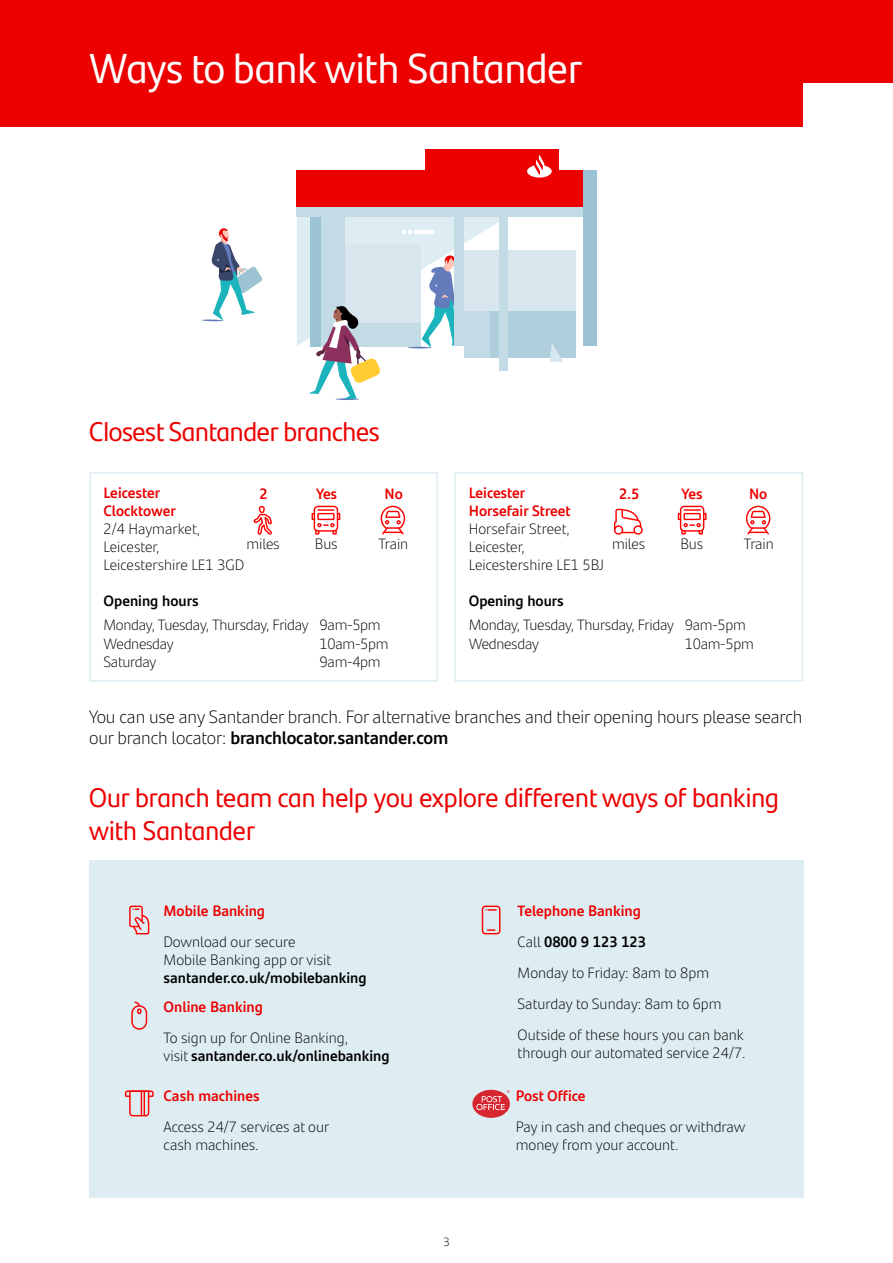
<style>
.page{position:relative;width:893px;height:1263px;background:#fff}
.page>*{position:absolute;margin:0;border:0;box-sizing:border-box;transform-origin:0 0}
.t1{font:42px "Santander Headline";color:#fff}
.t2{font:27px/32.4px "Santander Headline";color:#ec0000}
.t3{font:300 18px/21.6px "Santander Text";letter-spacing:-.01em;color:#000}
.t4{font:300 15px/18px "Santander Text";color:#000}
.t5{font:700 15px/18px "Santander Text";color:#ec0000}
.t6{font:300 15px/19.5px "Santander Text";letter-spacing:-.02em;color:#000}
.t7{font:700 15px "Santander Text";color:#000}
.t8{font:300 12px "Santander Text";color:#000}
.s1{font-weight:700}
.s2{font-weight:700;color:#ec0000}
</style>
<div class="page">
<div style="left:583px;top:171px;width:14px;height:175px;background:#9bc3d3"></div>
<svg style="left:297px;top:216px;width:286px;height:130px;fill:#deedf2"></svg>
<div style="left:297px;top:207px;width:286px;height:9px;background:#c3dbe4"></div>
<div style="left:297px;top:171px;width:286px;height:36px;background:#ec0000"></div>
<div style="left:425px;top:149px;width:133px;height:36px;background:#ec0000"></div>
<svg style="left:402px;top:231px;width:9px;height:3px"></svg>
<hr style="left:414px;top:231px;width:19px;height:3px;background:#fff">
<hr style="left:202px;top:319px;width:21px;height:2px;background:#647cbb;border-radius:50%">
<svg style="left:211px;top:228px;width:52px;height:93px"></svg>
<div style="left:464px;top:250px;width:111px;height:98px;background:#d7e7ed"></div>
<div style="left:464px;top:311px;width:111px;height:47px;background:#c3dbe4"></div>
<div style="left:490px;top:311px;width:85px;height:47px;background:#afcfdc"></div>
<svg style="left:431px;top:153px;width:128px;height:96px"></svg>
<div style="left:345px;top:243px;width:76px;height:103px;background:#d7e7ed"></div>
<div style="left:345px;top:323px;width:76px;height:23px;background:#c3dbe4"></div>
<div style="left:454px;top:216px;width:10px;height:130px;background:#c3dbe4"></div>
<div style="left:321px;top:216px;width:24px;height:130px;background:#c3dbe4"></div>
<div style="left:310px;top:216px;width:11px;height:130px;background:#9bc3d3"></div>
<div style="left:499px;top:215px;width:9px;height:155px;background:#c3dbe4"></div>
<svg style="left:550px;top:343px;width:13px;height:19px"></svg>
<svg style="left:408px;top:255px;width:46px;height:93px"></svg>
<hr style="left:336px;top:398px;width:23px;height:2px;background:#647cbb;border-radius:50%">
<svg style="left:308px;top:219px;width:73px;height:180px"></svg>
<div style="left:0;top:0;width:893px;height:126px;background:#ec0000"></div>
<div style="left:804px;top:84px;width:89px;height:55px;background:#fff"></div>
<div style="left:89px;top:860px;width:715px;height:337px;background:#deedf2"></div>
<svg style="left:129px;top:905px;width:21px;height:30px"></svg>
<svg style="left:488px;top:929px;width:7px;height:2px"></svg>
<svg style="left:485px;top:909px;width:11px;height:2px"></svg>
<div style="left:482px;top:905px;width:18px;height:29px;border:1px solid #f00;border-radius:3px"></div>
<svg style="left:131px;top:1001px;width:16px;height:29px"></svg>
<svg style="left:124px;top:1090px;width:30px;height:27px"></svg>
<svg style="left:472px;top:1090px;width:38px;height:28px"></svg>
<div style="left:89px;top:472px;width:349px;height:209px;border:2px solid #deedf2"></div>
<svg style="left:253px;top:505px;width:19px;height:30px"></svg>
<svg style="left:312px;top:506px;width:28px;height:29px"></svg>
<svg style="left:381px;top:506px;width:24px;height:29px"></svg>
<div style="left:454px;top:472px;width:349px;height:209px;border:2px solid #deedf2"></div>
<svg style="left:613px;top:508px;width:29px;height:25px"></svg>
<div style="left:633px;top:525px;width:10px;height:10px;border:1px solid #f00;border-radius:50%"></div>
<div style="left:614px;top:525px;width:9px;height:10px;border:1px solid #f00;border-radius:50%"></div>
<svg style="left:678px;top:506px;width:29px;height:29px"></svg>
<svg style="left:746px;top:506px;width:24px;height:29px"></svg>
<h1 class="t1" style="left:89px;top:36px;width:494px">Ways to bank with Santander</h1>
<h2 class="t2" style="left:89px;top:414px;width:292px">Closest Santander branches</h2>
<p class="t5" style="left:104px;top:482px;width:74px">Leicester<br>Clocktower</p>
<p class="t4" style="left:104px;top:519px;width:142px">2/4 Haymarket,<br>Leicester,<br>Leicestershire LE1 3GD</p>
<p class="t7" style="left:104px;top:589px;width:97px">Opening hours</p>
<p class="t6" style="left:104px;top:614px;width:279px">Monday, Tuesday, Thursday, Friday 9am-5pm<br>Wednesday</p>
<p class="t5" style="left:259px;top:483px;width:10px">2</p>
<p class="t5" style="left:316px;top:483px;width:23px">Yes</p>
<p class="t5" style="left:385px;top:483px;width:20px">No</p>
<p class="t5" style="left:469px;top:482px;width:104px">Leicester<br>Horsefair Street</p>
<p class="t4" style="left:469px;top:519px;width:137px">Horsefair Street,<br>Leicester,<br>Leicestershire LE1 5BJ</p>
<p class="t7" style="left:469px;top:589px;width:97px">Opening hours</p>
<p class="t6" style="left:469px;top:614px;width:279px">Monday, Tuesday, Thursday, Friday 9am-5pm<br>Wednesday</p>
<p class="t5" style="left:619px;top:483px;width:22px">2.5</p>
<p class="t5" style="left:682px;top:483px;width:23px">Yes</p>
<p class="t5" style="left:749px;top:483px;width:20px">No</p>
<p class="t4" style="left:247px;top:534px;width:35px">miles</p>
<p class="t4" style="left:315px;top:534px;width:24px">Bus</p>
<p class="t4" style="left:378px;top:534px;width:31px">Train</p>
<p class="t4" style="left:612px;top:534px;width:35px">miles</p>
<p class="t4" style="left:680px;top:534px;width:24px">Bus</p>
<p class="t4" style="left:744px;top:534px;width:31px">Train</p>
<p class="t4" style="left:320px;top:634px;width:71px">10am-5pm</p>
<p class="t4" style="left:685px;top:634px;width:71px">10am-5pm</p>
<p class="t6" style="left:104px;top:652px;width:54px">Saturday</p>
<p class="t4" style="left:320px;top:652px;width:63px">9am-4pm</p>
<p class="t3" style="left:89px;top:705px;width:715px">You can use any Santander branch. For alternative branches and their opening hours please search our branch locator: <span class="s1">branchlocator.santander.com</span></p>
<h2 class="t2" style="left:89px;top:780px;width:691px">Our branch team can help you explore different ways of banking with Santander</h2>
<p class="t5" style="left:164px;top:901px;width:103px">Mobile Banking</p>
<p class="t4" style="left:164px;top:932px;width:169px">Download our secure<br>Mobile Banking app or visit</p>
<p class="t7" style="left:164px;top:966px;width:205px">santander.co.uk/mobilebanking</p>
<p class="t5" style="left:164px;top:997px;width:101px">Online Banking</p>
<p class="t4" style="left:164px;top:1028px;width:228px">To sign up for Online Banking,<br>visit <span class="s1">santander.co.uk/onlinebanking</span></p>
<p class="t5" style="left:164px;top:1086px;width:98px">Cash machines</p>
<p class="t4" style="left:164px;top:1117px;width:167px">Access 24/7 services at our cash machines.</p>
<p class="t8" style="left:443px;top:1232px;width:8px">3</p>
<p class="t4" style="left:518px;top:895px;width:228px;line-height:30.8px"><span class="s2">Telephone Banking<br></span>Call <span class="s1">0800 9 123 123<br></span>Monday to Friday: 8am to 8pm<br>Saturday to Sunday: 8am to 6pm<br>Outside of these hours you can bank</p>
<p class="t4" style="left:518px;top:1042px;width:230px">through our automated service 24/7.</p>
<p class="t5" style="left:516px;top:1086px;width:71px">Post Office</p>
<p class="t4" style="left:516px;top:1117px;width:231px">Pay in cash and cheques or withdraw money from your account.</p>
</div>
